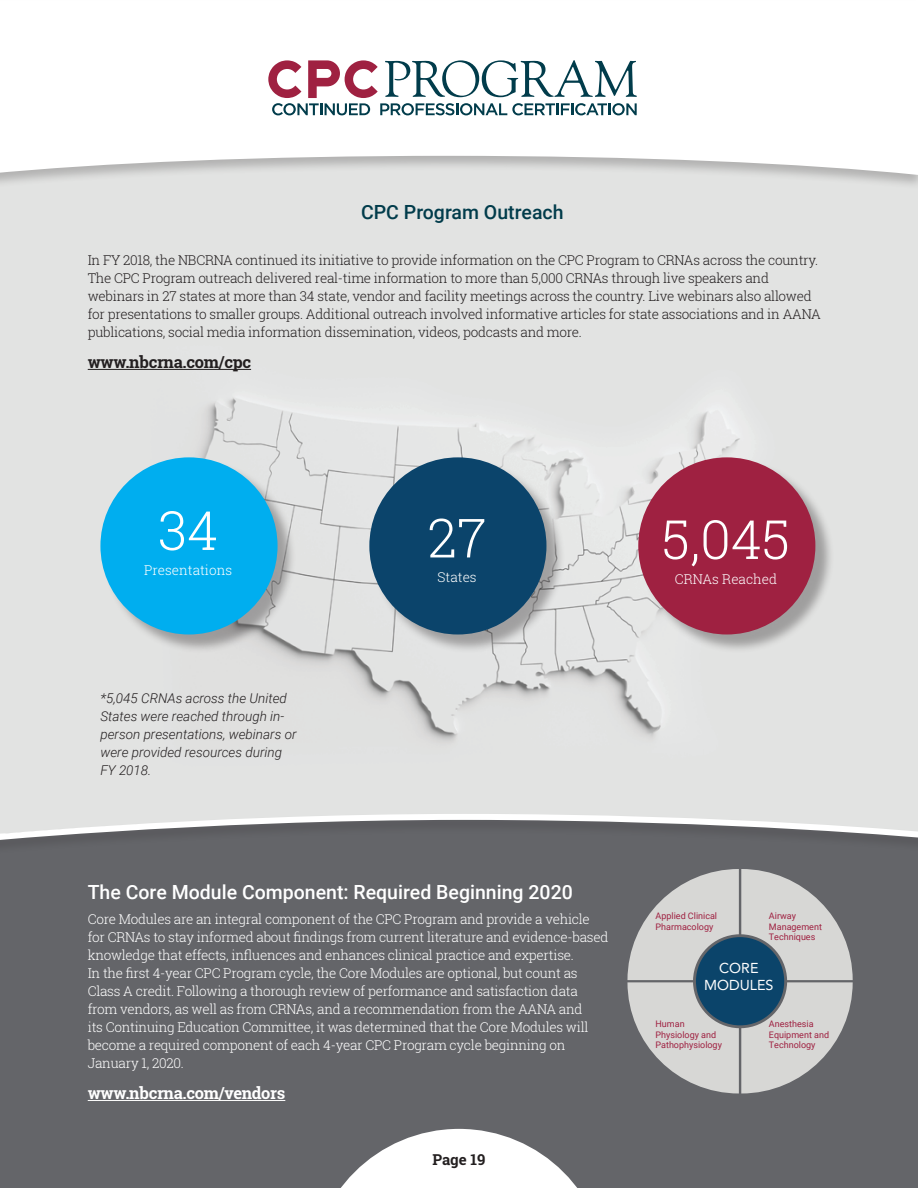
<style>
.page{position:relative;width:918px;height:1188px;background:#fff}
.page>*{position:absolute;margin:0;border:0;box-sizing:border-box;transform-origin:0 0}
.t1{font:300 54px "Roboto Slab";color:#fff}
.t2{font:500 19.5px "Roboto";color:#fff}
.t3{font:500 19.5px "Roboto";color:#013c4b}
.t4{font:700 16.5px "Roboto Slab";letter-spacing:-.02em;color:#fff}
.t5{font:700 16.5px "Roboto Slab";letter-spacing:-.02em;color:#231f20}
.t6{font:700 15px "Roboto Slab";color:#231f20}
.t7{font:14.4px/17.2px "Avenir";color:#fff;text-align:center}
.t8{font:300 13.5px/18px "Roboto Slab";letter-spacing:-.02em;color:#fff}
.t9{font:300 13.5px/18px "Roboto Slab";letter-spacing:-.02em;color:#231f20}
.t10{font:italic 300 13.5px/18px "Roboto";color:#231f20}
.t11{font:300 13.5px "Roboto Slab";color:#fff}
.t12{font:9px/10.5px "Roboto";color:#9f2141}
</style>
<div class="page">
<div style="left:0;top:190px;width:918px;height:621px;background:#e2e3e2"></div>
<svg style="left:0;top:811px;width:918px;height:377px;background:#6a6b6f"></svg>
<svg style="left:311px;top:1129px;width:296px;height:59px"></svg>
<div style="left:0;top:0;width:918px;height:190px;background:#231f20;opacity:.25"></div>
<svg style="left:0;top:1px;width:918px;height:174px"></svg>
<hr style="left:88px;top:369px;width:163px;height:1px;background:#231f20">
<hr style="left:88px;top:1100px;width:197px;height:1px;background:#fff">
<svg style="left:627px;top:869px;width:226px;height:224px;background:#a2a9ae"></svg>
<svg style="left:268px;top:60px;width:369px;height:55px"></svg>
<div style="left:640px;top:459px;width:194px;height:194px;background:#231f20;opacity:.35"></div>
<div style="left:638px;top:457px;width:177px;height:177px;background:#9f2141;border-radius:50%"></div>
<div style="left:371px;top:459px;width:194px;height:194px;background:#231f20;opacity:.35"></div>
<div style="left:369px;top:457px;width:177px;height:177px;background:#0b446b;border-radius:50%"></div>
<div style="left:102px;top:459px;width:194px;height:194px;background:#231f20;opacity:.35"></div>
<div style="left:100px;top:457px;width:178px;height:177px;background:#00aeef;border-radius:50%"></div>
<h2 class="t3" style="left:361px;top:199px;width:204px">CPC Program Outreach</h2>
<p class="t9" style="left:88px;top:250px;width:735px">In FY 2018, the NBCRNA continued its initiative to provide information on the CPC Program to CRNAs across the country.<br>The CPC Program outreach delivered real-time information to more than 5,000 CRNAs through live speakers and webinars in 27 states at more than 34 state, vendor and facility meetings across the country. Live webinars also allowed for presentations to smaller groups. Additional outreach involved informative articles for state associations and in AANA publications, social media information dissemination, videos, podcasts and more.</p>
<p class="t5" style="left:88px;top:351px;width:165px">www.nbcrna.com/cpc</p>
<h1 class="t1" style="left:158px;top:493px;width:62px">34</h1>
<p class="t11" style="left:144px;top:561px;width:90px">Presentations</p>
<p class="t10" style="left:100px;top:689px;width:198px">*5,045 CRNAs across the United<br>States were reached through in&shy;person presentations, webinars or were provided resources during<br>FY 2018.</p>
<h1 class="t1" style="left:428px;top:501px;width:60px">27</h1>
<p class="t8" style="left:438px;top:568px;width:41px">States</p>
<h2 class="t2" style="left:88px;top:878px;width:487px">The Core Module Component: Required Beginning 2020</h2>
<p class="t8" style="left:88px;top:910px;width:522px">Core Modules are an integral component of the CPC Program and provide a vehicle for CRNAs to stay informed about findings from current literature and evidence-based knowledge that effects, influences and enhances clinical practice and expertise.<br>In the first 4-year CPC Program cycle, the Core Modules are optional, but count as Class A credit. Following a thorough review of performance and satisfaction data from vendors, as well as from CRNAs, and a recommendation from the AANA and<br>its Continuing Education Committee, it was determined that the Core Modules will become a required component of each 4-year CPC Program cycle beginning on January 1, 2020.</p>
<p class="t4" style="left:88px;top:1082px;width:199px">www.nbcrna.com/vendors</p>
<p class="t6" style="left:432px;top:1149px;width:55px">Page 19</p>
<h1 class="t1" style="left:662px;top:502px;width:130px">5,045</h1>
<p class="t11" style="left:675px;top:570px;width:104px">CRNAs Reached</p>
<p class="t12" style="left:656px;top:910px;width:63px">Applied Clinical<br>Pharmacology</p>
<p class="t12" style="left:769px;top:910px;width:55px">Airway<br>Management<br>Techniques</p>
<p class="t7" style="left:704px;top:959px;width:71px">CORE<br>MODULES</p>
<p class="t12" style="left:656px;top:1018px;width:68px">Human<br>Physiology and<br>Pathophysiology</p>
<p class="t12" style="left:769px;top:1018px;width:62px">Anesthesia<br>Equipment and<br>Technology</p>
</div>
